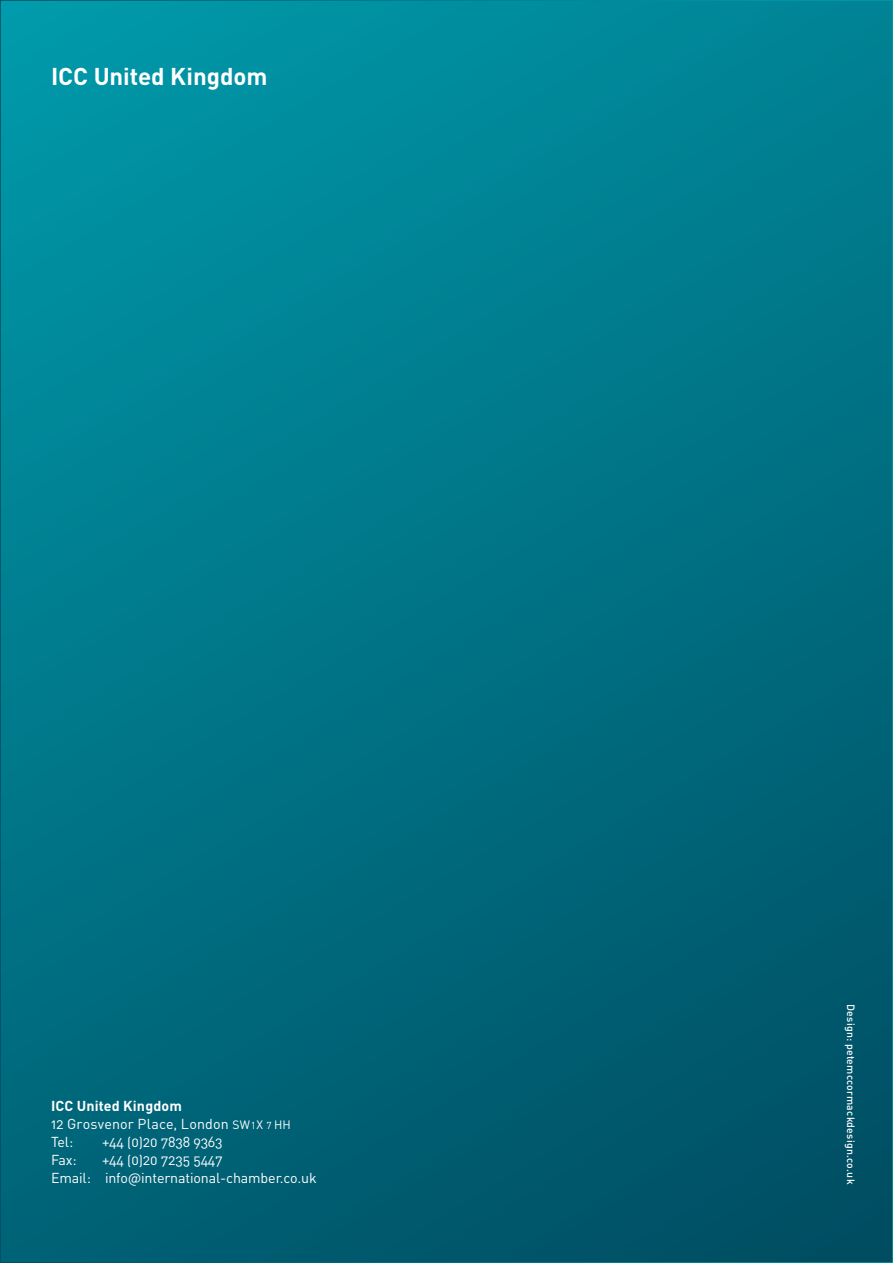
<style>
.page{position:relative;width:893px;height:1263px;background:#fff}
.page>*{position:absolute;margin:0;border:0;box-sizing:border-box;transform-origin:0 0}
.t1{font:700 24px "DIN Pro";letter-spacing:-.005em;color:#fff}
.t2{font:14.25px/18px "DIN Pro";letter-spacing:-.01em;color:#fff}
.t3{font:14.25px/18px "DIN Pro";letter-spacing:.01em;color:#fff}
.t4{font:500 10.5px "DIN Pro";letter-spacing:.02em;color:#fff}
.s1{font-weight:700}
.s2{font-size:12px}
.s3{font-size:10.05px}
</style>
<div class="page">
<div style="left:0;top:0;width:893px;height:1263px;background:linear-gradient(to bottom,#008fa0,#00566a)"></div>
<h1 class="t1" style="left:51px;top:60px;width:218px">ICC United Kingdom</h1>
<p class="t3" style="left:51px;top:1096px;width:241px"><span class="s1">ICC United Kingdom<br></span>12 Grosvenor Place, London <span class="s2">SW</span><span class="s3">1</span><span class="s2">X</span> <span class="s3">7</span> <span class="s2">HH<br></span>Tel:</p>
<p class="t2" style="left:102px;top:1132px;width:122px">+44 (0)20 7838 9363</p>
<p class="t2" style="left:51px;top:1150px;width:267px;text-indent:51px">+44 (0)20 7235 5447<br>Email: info@international-chamber.co.uk</p>
<p class="t2" style="left:51px;top:1150px;width:27px">Fax:</p>
<p class="t4" style="left:858px;top:1004px;width:182px;rotate:90deg">Design: petemccormackdesign.co.uk</p>
</div>
